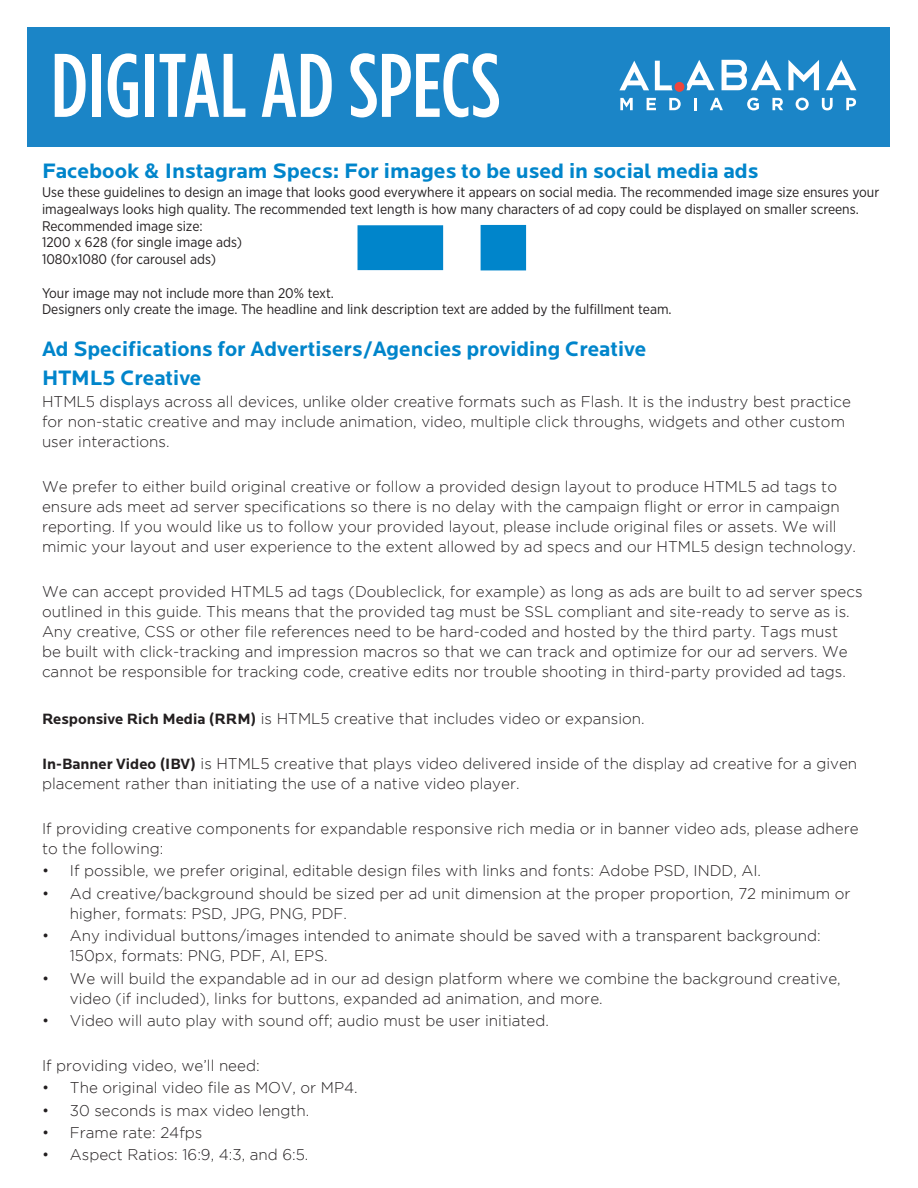
<style>
.page{position:relative;width:918px;height:1188px;background:#fff}
.page>*{position:absolute;margin:0;border:0;box-sizing:border-box;transform-origin:0 0}
.t1{font:500 90px "Gotham Condensed";color:#fff}
.t2{font:500 85.2px "Gotham Condensed";letter-spacing:.01em;color:#fff}
.t3{font:700 21.6px/28.2px "Locator";color:#0085cb}
.t4{font:300 15.45px/20.1px "Gotham";color:#231f20}
.t5{font:13.95px/16.6px "Gotham Narrow";color:#231f20}
.s1{font-family:"Locator";font-weight:700}
</style>
<div class="page">
<div style="left:28px;top:27px;width:862px;height:120px;background:#1b85c7"></div>
<div style="left:358px;top:226px;width:85px;height:44px;background:#0085cb"></div>
<div style="left:481px;top:225px;width:45px;height:45px;background:#0085cb"></div>
<div style="left:675px;top:82px;width:9px;height:10px;background:#ef463c;border-radius:50%"></div>
<svg style="left:722px;top:60px;width:59px;height:30px"></svg>
<svg style="left:788px;top:60px;width:31px;height:30px"></svg>
<svg style="left:826px;top:60px;width:30px;height:30px"></svg>
<svg style="left:619px;top:61px;width:30px;height:29px"></svg>
<svg style="left:686px;top:60px;width:28px;height:30px"></svg>
<svg style="left:655px;top:61px;width:18px;height:29px"></svg>
<svg style="left:620px;top:98px;width:13px;height:12px"></svg>
<svg style="left:647px;top:98px;width:9px;height:12px"></svg>
<svg style="left:669px;top:98px;width:12px;height:12px"></svg>
<svg style="left:694px;top:98px;width:3px;height:12px"></svg>
<svg style="left:710px;top:98px;width:13px;height:12px"></svg>
<svg style="left:747px;top:98px;width:12px;height:12px"></svg>
<svg style="left:772px;top:98px;width:11px;height:12px"></svg>
<svg style="left:796px;top:98px;width:13px;height:12px"></svg>
<svg style="left:822px;top:98px;width:11px;height:12px"></svg>
<svg style="left:846px;top:98px;width:10px;height:12px"></svg>
<p class="t2" style="left:46px;top:31px;width:440px">DIGITAL AD SPECS</p>
<h1 class="t1" style="left:51px;top:36px;width:451px">DIGITAL AD SPECS</h1>
<p class="t3" style="left:42px;top:157px;width:718px">Facebook &amp; Instagram Specs: For images to be used in social media ads</p>
<p class="t5" style="left:42px;top:184px;width:839px">Use these guidelines to design an image that looks good everywhere it appears on social media. The recommended image size ensures your imagealways looks high quality. The recommended text length is how many characters of ad copy could be displayed on smaller screens.<br>Recommended image size:<br>1200 x 628 (for single image ads)<br>1080x1080 (for carousel ads)</p>
<p class="t5" style="left:42px;top:284px;width:631px">Your image may not include more than 20% text.<br>Designers only create the image. The headline and link description text are added by the fulfillment team.</p>
<p class="t3" style="left:42px;top:336px;width:606px">Ad Specifications for Advertisers/Agencies providing Creative<br>HTML5 Creative</p>
<p class="t4" style="left:42px;top:391px;width:810px">HTML5 displays across all devices, unlike older creative formats such as Flash. It is the industry best practice for non-static creative and may include animation, video, multiple click throughs, widgets and other custom user interactions.</p>
<p class="t4" style="left:42px;top:476px;width:816px">We prefer to either build original creative or follow a provided design layout to produce HTML5 ad tags to ensure ads meet ad server specifications so there is no delay with the campaign flight or error in campaign reporting. If you would like us to follow your provided layout, please include original files or assets. We will mimic your layout and user experience to the extent allowed by ad specs and our HTML5 design technology.</p>
<p class="t4" style="left:42px;top:581px;width:822px">We can accept provided HTML5 ad tags (Doubleclick, for example) as long as ads are built to ad server specs outlined in this guide. This means that the provided tag must be SSL compliant and site-ready to serve as is.<br>Any creative, CSS or other file references need to be hard-coded and hosted by the third party. Tags must<br>be built with click-tracking and impression macros so that we can track and optimize for our ad servers. We cannot be responsible for tracking code, creative edits nor trouble shooting in third-party provided ad tags.</p>
<p class="t4" style="left:42px;top:709px;width:604px"><span class="s1">Responsive Rich Media (RRM)</span> is HTML5 creative that includes video or expansion.</p>
<p class="t4" style="left:42px;top:753px;width:817px"><span class="s1">In-Banner Video (IBV)</span> is HTML5 creative that plays video delivered inside of the display ad creative for a given placement rather than initiating the use of a native video player.</p>
<p class="t4" style="left:42px;top:818px;width:818px">If providing creative components for expandable responsive rich media or in banner video ads, please adhere to the following:</p>
<p class="t4" style="left:42px;top:861px;width:721px">• If possible, we prefer original, editable design files with links and fonts: Adobe PSD, INDD, AI.</p>
<p class="t4" style="left:70px;top:883px;width:782px;text-indent:-28px">• Ad creative/background should be sized per ad unit dimension at the proper proportion, 72 minimum or higher, formats: PSD, JPG, PNG, PDF.</p>
<p class="t4" style="left:70px;top:926px;width:752px;text-indent:-28px">• Any individual buttons/images intended to animate should be saved with a transparent background:<br>150px, formats: PNG, PDF, AI, EPS.</p>
<p class="t4" style="left:70px;top:968px;width:772px;text-indent:-28px">• We will build the expandable ad in our ad design platform where we combine the background creative, video (if included), links for buttons, expanded ad animation, and more.</p>
<p class="t4" style="left:42px;top:1010px;width:509px">• Video will auto play with sound off; audio must be user initiated.</p>
<p class="t4" style="left:42px;top:1055px;width:219px">If providing video, we’ll need:</p>
<p class="t4" style="left:42px;top:1078px;width:317px">• The original video file as MOV, or MP4.</p>
<p class="t4" style="left:42px;top:1100px;width:269px">• 30 seconds is max video length.</p>
<p class="t4" style="left:42px;top:1122px;width:162px">• Frame rate: 24fps</p>
<p class="t4" style="left:42px;top:1145px;width:268px">• Aspect Ratios: 16:9, 4:3, and 6:5.</p>
</div>
